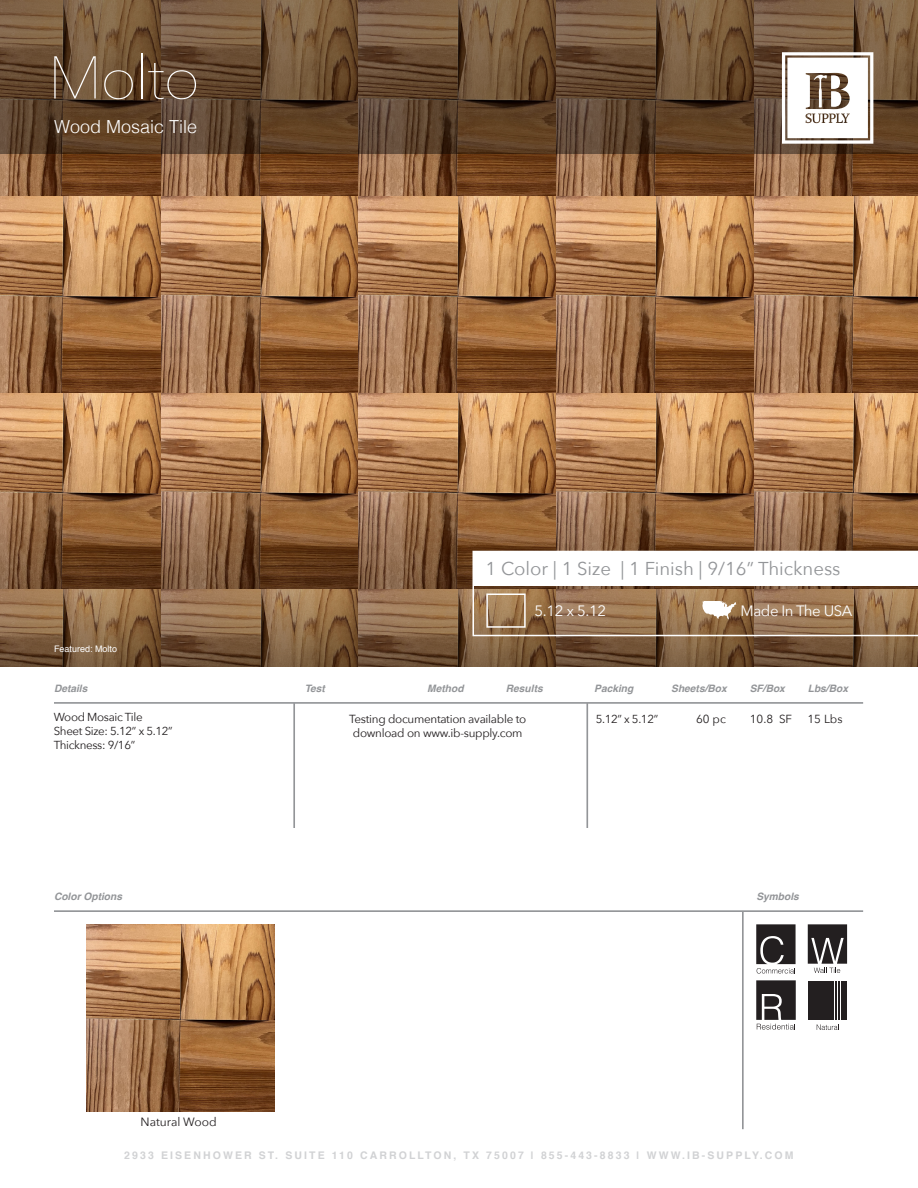
<style>
.page{position:relative;width:918px;height:1188px;background:#fff}
.page>*{position:absolute;margin:0;border:0;box-sizing:border-box;transform-origin:0 0}
.t1{font:200 59.55px "Avenir Next";letter-spacing:-.025em;color:#fff}
.Color_Text{font:18.6px "Avenir Next";color:#939598}
.t2{font:300 18px "Helvetica";color:#fff}
.Color_Text-2{font:15px "Avenir Next";letter-spacing:-.03em;color:#fff}
.COLOR_NAME{font:12px "Avenir Next";color:#231f20}
.t3{font:11.7px/14.1px "Avenir Next";letter-spacing:-.025em;color:#231f20;text-align:center}
.t4{font:11.55px "Avenir Next";letter-spacing:-.03em;color:#231f20}
.t5{font:700 10.5px "Helvetica";letter-spacing:.2em;color:#d1d2d4}
.t6{font:italic 700 10.2px "Helvetica";color:#939598}
.captions{font:9px "Helvetica";color:#fff}
</style>
<div class="page">
<hr style="left:586px;top:703px;width:2px;height:125px;background:#939598">
<hr style="left:742px;top:912px;width:2px;height:217px;background:#939598">
<hr style="left:54px;top:702px;width:809px;height:2px;background:#939598">
<hr style="left:293px;top:703px;width:2px;height:125px;background:#939598">
<hr style="left:54px;top:910px;width:809px;height:2px;background:#939598">
<img style="left:0;top:154px;width:918px;height:333px">
<svg style="left:0;top:0;width:918px;height:154px;background:#684c33"></svg>
<svg style="left:0;top:487px;width:918px;height:179px;background:#835d3c"></svg>
<img style="left:87px;top:925px;width:188px;height:186px">
<svg style="left:782px;top:52px;width:91px;height:92px"></svg>
<svg style="left:756px;top:980px;width:40px;height:50px"></svg>
<svg style="left:756px;top:924px;width:40px;height:50px"></svg>
<svg style="left:808px;top:924px;width:39px;height:49px"></svg>
<svg style="left:817px;top:1024px;width:22px;height:6px"></svg>
<hr style="left:839px;top:982px;width:1px;height:38px;background:#231f20">
<hr style="left:835px;top:982px;width:2px;height:38px;background:#231f20">
<div style="left:808px;top:982px;width:26px;height:38px;background:#231f20"></div>
<div style="left:842px;top:982px;width:5px;height:38px;background:#231f20"></div>
<svg style="left:472px;top:551px;width:446px;height:85px"></svg>
<p class="t1" style="left:48px;top:28px;width:153px">Molto</p>
<p class="t2" style="left:54px;top:111px;width:145px">Wood Mosaic Tile</p>
<p class="captions" style="left:54px;top:642px;width:65px">Featured: Molto</p>
<p class="Color_Text" style="left:486px;top:553px;width:357px">1 Color | 1 Size | 1 Finish | 9/16” Thickness</p>
<p class="Color_Text-2" style="left:535px;top:598px;width:73px">5.12 x 5.12</p>
<p class="Color_Text-2" style="left:741px;top:598px;width:113px">Made In The USA</p>
<p class="t6" style="left:54px;top:680px;width:35px">Details</p>
<p class="t6" style="left:305px;top:680px;width:22px">Test</p>
<p class="t6" style="left:427px;top:680px;width:38px">Method</p>
<p class="t6" style="left:506px;top:680px;width:38px">Results</p>
<p class="t6" style="left:594px;top:680px;width:41px">Packing</p>
<p class="t6" style="left:671px;top:680px;width:57px">Sheets/Box</p>
<p class="t6" style="left:750px;top:680px;width:37px">SF/Box</p>
<p class="t6" style="left:808px;top:680px;width:42px">Lbs/Box</p>
<p class="t4" style="left:54px;top:708px;width:90px">Wood Mosaic Tile</p>
<p class="t4" style="left:54px;top:722px;width:120px">Sheet Size: 5.12” x 5.12”</p>
<p class="t4" style="left:54px;top:735px;width:83px">Thickness: 9/16”</p>
<p class="t3" style="left:349px;top:711px;width:178px">Testing documentation available to download on www.ib-supply.com</p>
<p class="t4" style="left:596px;top:709px;width:64px">5.12” x 5.12”</p>
<p class="t3" style="left:696px;top:711px;width:31px">60 pc</p>
<p class="t3" style="left:750px;top:711px;width:44px">10.8 SF</p>
<p class="t3" style="left:808px;top:711px;width:37px">15 Lbs</p>
<p class="t6" style="left:54px;top:888px;width:70px">Color Options</p>
<p class="t6" style="left:756px;top:888px;width:44px">Symbols</p>
<p class="COLOR_NAME" style="left:141px;top:1111px;width:78px">Natural Wood</p>
<p class="t5" style="left:124px;top:1147px;width:671px">2933 EISENHOWER ST. SUITE 110 CARROLLTON, TX 75007 | 855-443-8833 | WWW.IB-SUPPLY.COM</p>
</div>
